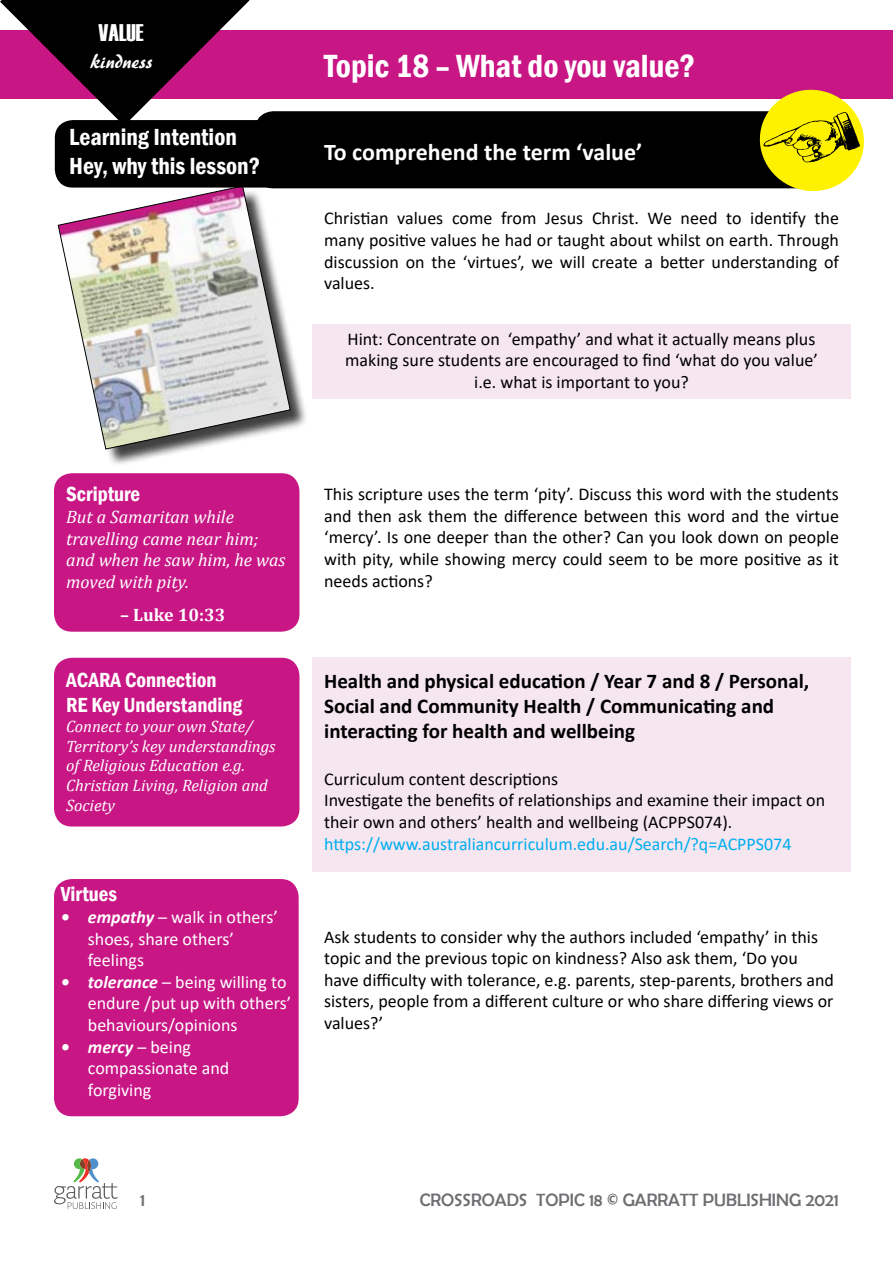
<style>
.page{position:relative;width:893px;height:1263px;background:#fff}
.page>*{position:absolute;margin:0;border:0;box-sizing:border-box;transform-origin:0 0}
.t1{font:600 condensed 33px "Franklin Gothic";color:#fff}
.t2{font:600 condensed 24px/28.8px "Franklin Gothic";color:#fff}
.t3{font:700 24px "Calibri";color:#fff}
.t4{font:24px "Haettenschweiler";color:#fff}
.t5{font:700 21px/25.2px "Calibri";color:#000}
.t6{font:600 condensed 21px/25.2px "Franklin Gothic";color:#fff}
.t7{font:21px "ARBERKLEY";color:#fff}
.t8{font:18px/21.6px "Calibri";color:#000;text-align:justify}
.t9{font:18px/21.6px "Calibri";color:#fff}
.t10{font:italic 18px/21.6px "Cambria";color:#fff}
.t11{font:18px "Calibri";color:#00aeef}
.t12{font:18px "Berlin Sans FB";color:#6d6e71}
.t13{font:700 18px "Cambria";color:#fff}
.t14{font:italic 16.5px/19.8px "Cambria";color:#fff}
.s1{font-weight:700;font-style:italic}
</style>
<div class="page">
<svg style="left:54px;top:1158px;width:64px;height:51px"></svg>
<div style="left:255px;top:111px;width:584px;height:77px;background:#000;border-radius:18px"></div>
<div style="left:312px;top:658px;width:539px;height:214px;background:#f6e6ef"></div>
<div style="left:312px;top:325px;width:539px;height:74px;background:#f6e6ef"></div>
<div style="left:0;top:31px;width:893px;height:68px;background:#c81685"></div>
<div style="left:54px;top:473px;width:245px;height:159px;background:#c81685;border-radius:18px"></div>
<div style="left:54px;top:879px;width:245px;height:237px;background:#c81685;border-radius:18px"></div>
<div style="left:54px;top:658px;width:245px;height:168px;background:#c81685;border-radius:18px"></div>
<div style="left:61px;top:188px;width:247px;height:279px;background:#000;opacity:.75"></div>
<img style="left:58px;top:186px;width:233px;height:263px">
<div style="left:55px;top:120px;width:244px;height:68px;background:#000;border-radius:18px"></div>
<svg style="left:753px;top:89px;width:111px;height:103px"></svg>
<svg style="left:0;top:0;width:249px;height:126px"></svg>
<h2 class="t4" style="left:99px;top:16px;width:47px">VALUE</h2>
<p class="t7" style="left:90px;top:48px;width:64px">kindness</p>
<h2 class="t2" style="left:69px;top:123px;width:192px">Learning Intention<br>Hey, why this lesson?</h2>
<h1 class="t1" style="left:324px;top:44px;width:373px">Topic 18 – What do you value?</h1>
<h2 class="t3" style="left:324px;top:135px;width:320px">To comprehend the term ‘value’</h2>
<p class="t8" style="left:324px;top:207px;width:516px">Christian values come from Jesus Christ. We need to identify the many positive values he had or taught about whilst on earth. Through discussion on the ‘virtues’, we will create a better understanding of values.</p>
<p class="t8" style="left:345px;top:327px;width:474px;text-align:center">Hint: Concentrate on ‘empathy’ and what it actually means plus making sure students are encouraged to find ‘what do you value’ i.e. what is important to you?</p>
<p class="t6" style="left:66px;top:481px;width:76px">Scripture</p>
<p class="t10" style="left:66px;top:505px;width:221px">But a Samaritan while travelling came near him; and when he saw him, he was moved with pity.</p>
<p class="t13" style="left:120px;top:603px;width:107px">– Luke 10:33</p>
<p class="t6" style="left:66px;top:667px;width:177px">ACARA Connection<br>RE Key Understanding</p>
<p class="t14" style="left:66px;top:715px;width:211px">Connect to your own State/<br>Territory’s key understandings of Religious Education e.g.<br>Christian Living, Religion and<br>Society</p>
<p class="t6" style="left:61px;top:881px;width:58px">Virtues</p>
<p class="t9" style="left:88px;top:906px;width:192px;text-indent:-27px"><span class="s1">• empathy</span> – walk in others’ shoes, share others’ feelings</p>
<p class="t9" style="left:88px;top:970px;width:205px;text-indent:-27px"><span class="s1">• tolerance</span> – being willing to endure /put up with others’ behaviours/opinions</p>
<p class="t9" style="left:88px;top:1035px;width:143px;text-indent:-27px"><span class="s1">• mercy</span> – being compassionate and forgiving</p>
<p class="t8" style="left:324px;top:483px;width:516px">This scripture uses the term ‘pity’. Discuss this word with the students and then ask them the difference between this word and the virtue ‘mercy’. Is one deeper than the other? Can you look down on people with pity, while showing mercy could seem to be more positive as it needs actions?</p>
<p class="t5" style="left:324px;top:668px;width:487px">Health and physical education / Year 7 and 8 / Personal,<br>Social and Community Health / Communicating and interacting for health and wellbeing</p>
<p class="t8" style="left:324px;top:768px;width:502px;text-align:left">Curriculum content descriptions<br>Investigate the benefits of relationships and examine their impact on their own and others’ health and wellbeing (ACPPS074).</p>
<p class="t11" style="left:324px;top:831px;width:469px">https://www.australiancurriculum.edu.au/Search/?q=ACPPS074</p>
<p class="t8" style="left:324px;top:925px;width:511px;text-align:left">Ask students to consider why the authors included ‘empathy’ in this topic and the previous topic on kindness? Also ask them, ‘Do you have difficulty with tolerance, e.g. parents, step-parents, brothers and sisters, people from a different culture or who share differing views or values?’</p>
<p class="t12" style="left:140px;top:1190px;width:7px">1</p>
<p class="t12" style="left:420px;top:1190px;width:421px">CROSSROADS TOPIC 18 © GARRATT PUBLISHING 2021</p>
</div>
